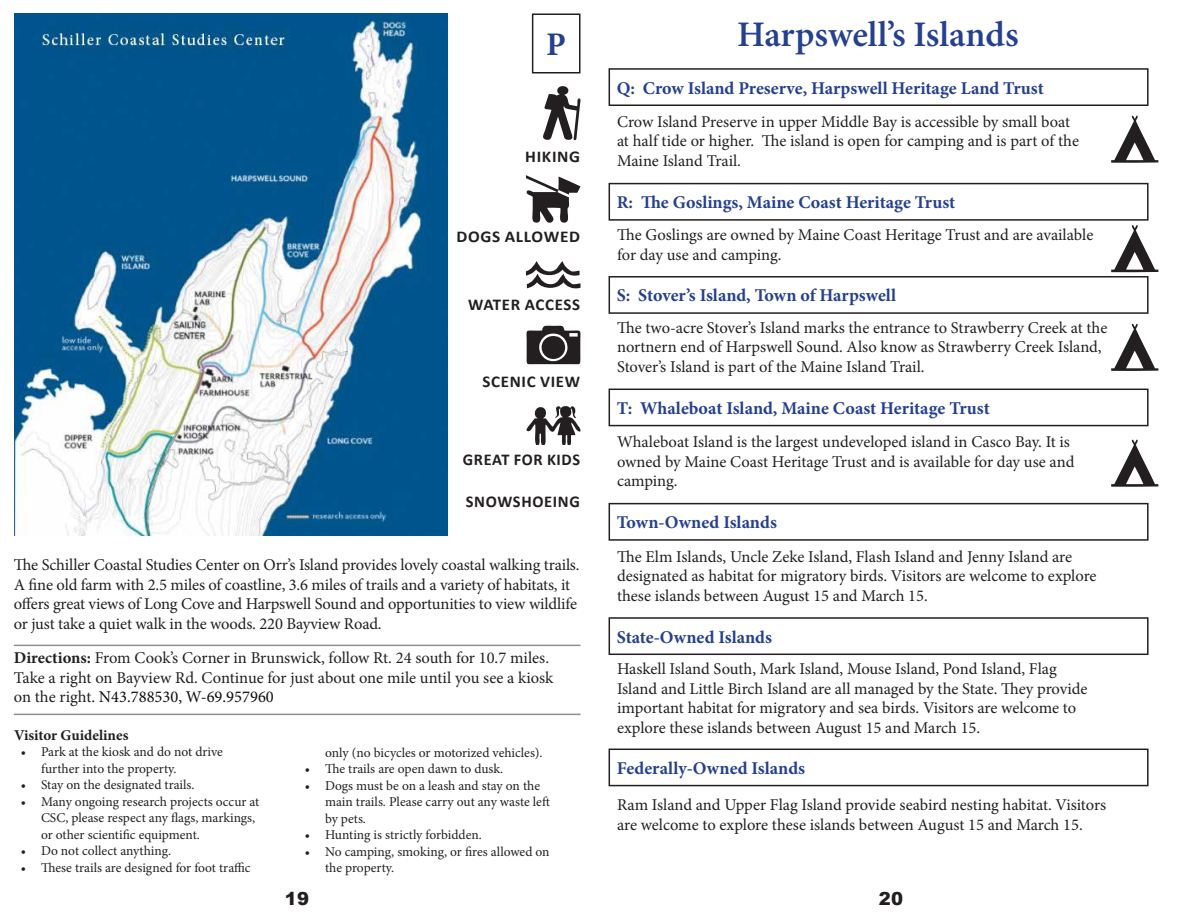
<style>
.page{position:relative;width:1188px;height:918px;background:#fff}
.page>*{position:absolute;margin:0;border:0;box-sizing:border-box;transform-origin:0 0}
.t1{font:600 36px "Minion Pro";color:#25408f}
.t2{font:700 33px "Minion Pro";color:#25408f}
.t3{font:700 18px "Minion Pro";letter-spacing:-.015em;color:#25408f}
.t4{font:900 18px "Arial";color:#231f20}
.t5{font:16.5px/19.5px "Minion Pro";letter-spacing:-.005em;color:#231f20}
.t6{font:700 16.5px "Calibri";letter-spacing:.04em;color:#231f20}
.t7{font:700 16.5px "Calibri";letter-spacing:.04em;color:#231f20;scale:1.05 1}
.t8{font:700 16.5px "Calibri";letter-spacing:.04em;color:#231f20;scale:1.04 1}
.t9{font:700 15px "Minion Pro";color:#231f20}
.t10{font:13.5px/16.5px "Minion Pro";color:#231f20}
.s1{font-weight:700}
.s2{color:#0e0e0e}
</style>
<div class="page">
<hr style="left:14px;top:645px;width:567px;height:1px;background:#231f20">
<hr style="left:14px;top:714px;width:567px;height:1px;background:#231f20">
<svg style="left:543px;top:86px;width:38px;height:55px"></svg>
<svg style="left:526px;top:406px;width:55px;height:39px"></svg>
<svg style="left:526px;top:175px;width:55px;height:48px"></svg>
<svg style="left:526px;top:261px;width:54px;height:28px"></svg>
<svg style="left:526px;top:325px;width:55px;height:40px;background:#565354"></svg>
<div style="left:532px;top:14px;width:48px;height:59px;border:2px solid #231f20"></div>
<div style="left:609px;top:389px;width:540px;height:37px;border:2px solid #231f20"></div>
<div style="left:609px;top:183px;width:540px;height:38px;border:2px solid #231f20"></div>
<svg style="left:1111px;top:439px;width:48px;height:48px"></svg>
<svg style="left:1111px;top:225px;width:48px;height:47px"></svg>
<div style="left:609px;top:749px;width:540px;height:37px;border:2px solid #231f20"></div>
<div style="left:609px;top:68px;width:540px;height:38px;border:2px solid #231f20"></div>
<div style="left:609px;top:503px;width:540px;height:38px;border:2px solid #231f20"></div>
<div style="left:609px;top:276px;width:540px;height:38px;border:2px solid #231f20"></div>
<svg style="left:1111px;top:115px;width:48px;height:48px"></svg>
<div style="left:609px;top:617px;width:540px;height:38px;border:2px solid #231f20"></div>
<svg style="left:1111px;top:323px;width:48px;height:48px"></svg>
<img style="left:14px;top:13px;width:434px;height:523px">
<h2 class="t2" style="left:546px;top:22px;width:21px">P</h2>
<p class="t8" style="left:525px;top:146px;width:54px">HIKING</p>
<p class="t7" style="left:456px;top:226px;width:119px">DOGS ALLOWED</p>
<p class="t6" style="left:468px;top:294px;width:113px">WATER ACCESS</p>
<p class="t6" style="left:483px;top:371px;width:99px">SCENIC VIEW</p>
<p class="t6" style="left:463px;top:449px;width:119px">GREAT FOR KIDS</p>
<p class="t6" style="left:466px;top:491px;width:116px">SNOWSHOEING</p>
<p class="t5" style="left:14px;top:555px;width:567px">The Schiller Coastal Studies Center on Orr’s Island provides lovely coastal walking trails.<br>A fine old farm with 2.5 miles of coastline, 3.6 miles of trails and a variety of habitats, it offers great views of Long Cove and Harpswell Sound and opportunities to view wildlife or just take a quiet walk in the woods. 220 Bayview Road.</p>
<p class="t5" style="left:14px;top:648px;width:541px"><span class="s1">Directions:</span> From Cook’s Corner in Brunswick, follow Rt. 24 south for 10.7 miles.<br>Take a right on Bayview Rd. Continue for just about one mile until you see a kiosk on the right. <span class="s2">N43.788530, W-69.957960</span></p>
<p class="t9" style="left:14px;top:724px;width:116px">Visitor Guidelines</p>
<p class="t10" style="left:41px;top:744px;width:184px;text-indent:-20px">• Park at the kiosk and do not drive further into the property.</p>
<p class="t10" style="left:21px;top:777px;width:175px">• Stay on the designated trails.</p>
<p class="t10" style="left:41px;top:793px;width:220px;text-indent:-20px">• Many ongoing research projects occur at<br>CSC, please respect any flags, markings, or other scientific equipment.</p>
<p class="t10" style="left:21px;top:843px;width:152px">• Do not collect anything.</p>
<p class="t10" style="left:21px;top:859px;width:231px">• These trails are designed for foot traffic</p>
<p class="t10" style="left:325px;top:744px;width:219px">only (no bicycles or motorized vehicles).</p>
<p class="t10" style="left:305px;top:761px;width:200px">• The trails are open dawn to dusk.</p>
<p class="t10" style="left:325px;top:777px;width:226px;text-indent:-20px">• Dogs must be on a leash and stay on the main trails. Please carry out any waste left by pets.</p>
<p class="t10" style="left:305px;top:827px;width:179px">• Hunting is strictly forbidden.</p>
<p class="t10" style="left:325px;top:843px;width:226px;text-indent:-20px">• No camping, smoking, or fires allowed on the property.</p>
<h1 class="t1" style="left:737px;top:9px;width:283px">Harpswell’s Islands</h1>
<p class="t3" style="left:617px;top:75px;width:428px">Q: Crow Island Preserve, Harpswell Heritage Land Trust</p>
<p class="t5" style="left:617px;top:112px;width:463px">Crow Island Preserve in upper Middle Bay is accessible by small boat at half tide or higher. The island is open for camping and is part of the<br>Maine Island Trail.</p>
<p class="t3" style="left:617px;top:190px;width:340px">R: The Goslings, Maine Coast Heritage Trust</p>
<p class="t5" style="left:617px;top:225px;width:478px">The Goslings are owned by Maine Coast Heritage Trust and are available for day use and camping.</p>
<p class="t3" style="left:617px;top:283px;width:281px">S: Stover’s Island, Town of Harpswell</p>
<p class="t5" style="left:617px;top:318px;width:492px">The two-acre Stover’s Island marks the entrance to Strawberry Creek at the nortnern end of Harpswell Sound. Also know as Strawberry Creek Island,<br>Stover’s Island is part of the Maine Island Trail.</p>
<p class="t3" style="left:617px;top:396px;width:375px">T: Whaleboat Island, Maine Coast Heritage Trust</p>
<p class="t5" style="left:617px;top:432px;width:459px">Whaleboat Island is the largest undeveloped island in Casco Bay. It is owned by Maine Coast Heritage Trust and is available for day use and camping.</p>
<p class="t3" style="left:617px;top:510px;width:162px">Town-Owned Islands</p>
<p class="t5" style="left:617px;top:547px;width:481px">The Elm Islands, Uncle Zeke Island, Flash Island and Jenny Island are designated as habitat for migratory birds. Visitors are welcome to explore these islands between August 15 and March 15.</p>
<p class="t3" style="left:617px;top:624px;width:157px">State-Owned Islands</p>
<p class="t5" style="left:617px;top:659px;width:472px">Haskell Island South, Mark Island, Mouse Island, Pond Island, Flag Island and Little Birch Island are all managed by the State. They provide important habitat for migratory and sea birds. Visitors are welcome to explore these islands between August 15 and March 15.</p>
<p class="t3" style="left:617px;top:756px;width:190px">Federally-Owned Islands</p>
<p class="t5" style="left:617px;top:795px;width:491px">Ram Island and Upper Flag Island provide seabird nesting habitat. Visitors are welcome to explore these islands between August 15 and March 15.</p>
<p class="t4" style="left:285px;top:885px;width:26px">19</p>
<p class="t4" style="left:879px;top:885px;width:26px">20</p>
</div>
